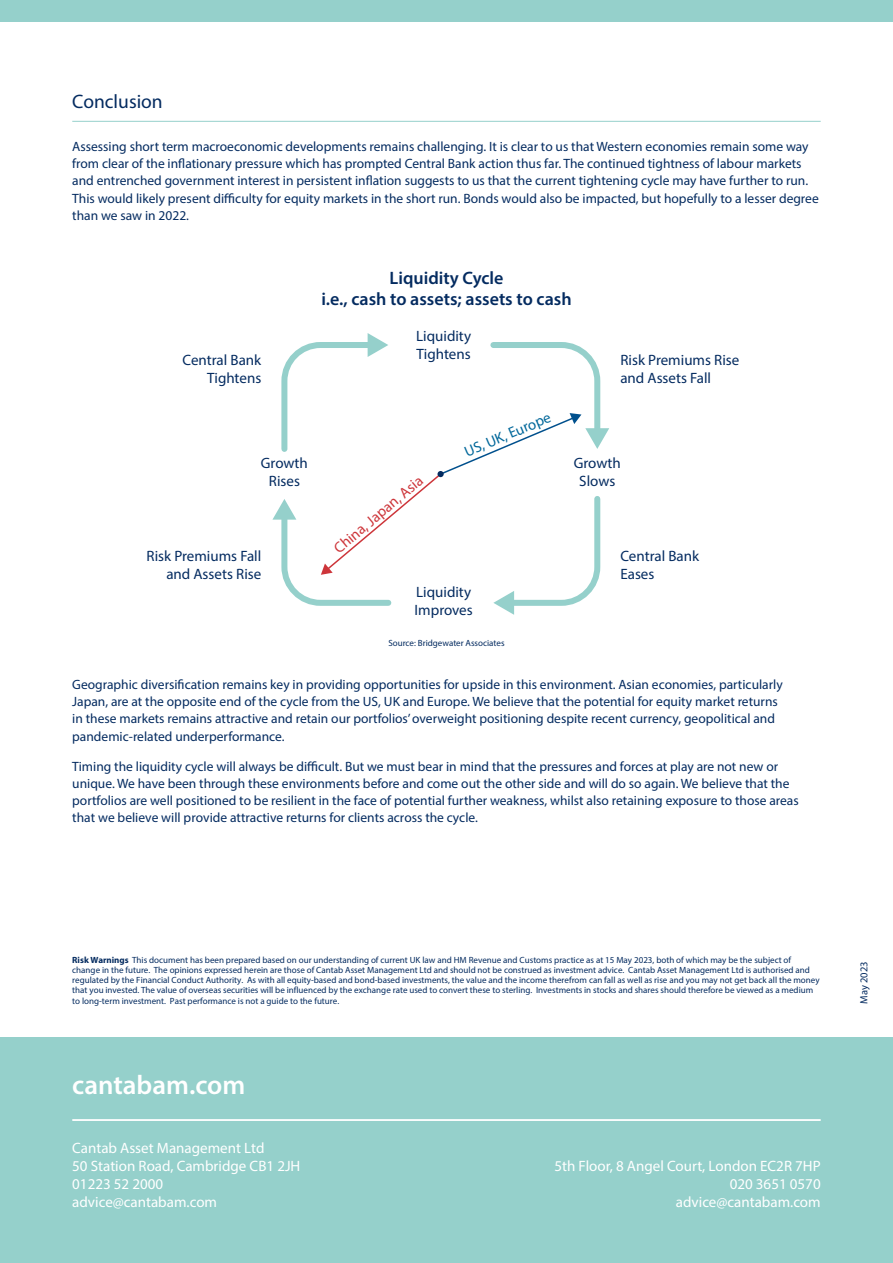
<style>
.page{position:relative;width:893px;height:1263px;background:#fff}
.page>*{position:absolute;margin:0;border:0;box-sizing:border-box;transform-origin:0 0}
.t1{font:600 27px "Myriad Pro";color:#fff}
.t2{font:19.5px "Myriad Pro";color:#042b60}
.t3{font:600 18px/21px "Myriad Pro";color:#042b60;text-align:center}
.t4{font:15px/18px "Myriad Pro";color:#042b60}
.t5{font:15px/18px "Myriad Pro";color:#fff}
.t6{font:15px "Myriad Pro";color:#cd353a}
.t7{font:15px "Myriad Pro";color:#00679a}
.t8{font:13.5px/17.2px "Myriad Pro";color:#042b60}
.t9{font:10.5px "Myriad Pro";color:#042b60}
.t10{font:9px/10.1px "Myriad Pro";color:#042b60}
.s1{font-weight:700}
</style>
<div class="page">
<div style="left:0;top:1037px;width:893px;height:226px;background:#95d0cb"></div>
<hr style="left:72px;top:1119px;width:749px;height:2px;background:#fff">
<div style="left:0;top:0;width:893px;height:21px;background:#95d0cb"></div>
<hr style="left:72px;top:121px;width:749px;height:1px;background:#95d0cb">
<svg style="left:272px;top:333px;width:337px;height:282px"></svg>
<div style="left:437px;top:471px;width:7px;height:6px;background:#042b60;border-radius:50%"></div>
<h2 class="t2" style="left:72px;top:90px;width:92px">Conclusion</h2>
<p class="t8" style="left:72px;top:138px;width:748px">Assessing short term macroeconomic developments remains challenging. It is clear to us that Western economies remain some way from clear of the inflationary pressure which has prompted Central Bank action thus far. The continued tightness of labour markets and entrenched government interest in persistent inflation suggests to us that the current tightening cycle may have further to run.<br>This would likely present difficulty for equity markets in the short run. Bonds would also be impacted, but hopefully to a lesser degree than we saw in 2022.</p>
<p class="t4" style="left:183px;top:350px;width:80px;text-align:right">Central Bank<br>Tightens</p>
<h3 class="t3" style="left:321px;top:267px;width:252px">Liquidity Cycle<br>i.e., cash to assets; assets to cash</h3>
<p class="t4" style="left:416px;top:327px;width:56px">Liquidity<br>Tightens</p>
<p class="t4" style="left:620px;top:350px;width:120px">Risk Premiums Rise and Assets Fall</p>
<p class="t7" style="left:462px;top:444px;width:94px;rotate:-23deg">US, UK, Europe</p>
<p class="t4" style="left:261px;top:454px;width:48px;text-align:center">Growth<br>Rises</p>
<p class="t4" style="left:574px;top:454px;width:48px;text-align:center">Growth<br>Slows</p>
<p class="t6" style="left:330px;top:543px;width:113px;rotate:-40deg">China, Japan, Asia</p>
<p class="t4" style="left:147px;top:546px;width:116px;text-align:right">Risk Premiums Fall and Assets Rise</p>
<p class="t4" style="left:620px;top:546px;width:80px">Central Bank<br>Eases</p>
<p class="t4" style="left:415px;top:582px;width:60px">Liquidity<br>Improves</p>
<p class="t10" style="left:388px;top:638px;width:118px">Source: Bridgewater Associates</p>
<p class="t8" style="left:72px;top:675px;width:712px">Geographic diversification remains key in providing opportunities for upside in this environment. Asian economies, particularly Japan, are at the opposite end of the cycle from the US, UK and Europe. We believe that the potential for equity market returns in these markets remains attractive and retain our portfolios’ overweight positioning despite recent currency, geopolitical and pandemic-related underperformance.</p>
<p class="t8" style="left:72px;top:757px;width:728px">Timing the liquidity cycle will always be difficult. But we must bear in mind that the pressures and forces at play are not new or unique. We have been through these environments before and come out the other side and will do so again. We believe that the portfolios are well positioned to be resilient in the face of potential further weakness, whilst also retaining exposure to those areas that we believe will provide attractive returns for clients across the cycle.</p>
<p class="t10" style="left:72px;top:955px;width:749px"><span class="s1">Risk Warnings</span> This document has been prepared based on our understanding of current UK law and HM Revenue and Customs practice as at 15 May 2023, both of which may be the subject of change in the future. The opinions expressed herein are those of Cantab Asset Management Ltd and should not be construed as investment advice. Cantab Asset Management Ltd is authorised and regulated by the Financial Conduct Authority. As with all equity-based and bond-based investments, the value and the income therefrom can fall as well as rise and you may not get back all the money that you invested. The value of overseas securities will be influenced by the exchange rate used to convert these to sterling. Investments in stocks and shares should therefore be viewed as a medium to long-term investment. Past performance is not a guide to the future.</p>
<h1 class="t1" style="left:72px;top:1067px;width:175px">cantabam.com</h1>
<p class="t5" style="left:72px;top:1139px;width:230px">Cantab Asset Management Ltd<br>50 Station Road, Cambridge CB1 2JH<br>01223 52 2000 advice@cantabam.com</p>
<p class="t5" style="left:554px;top:1157px;width:268px;text-align:right">5th Floor, 8 Angel Court, London EC2R 7HP<br>020 3651 0570<br>advice@cantabam.com</p>
<p class="t9" style="left:857px;top:1003px;width:44px;rotate:-90deg">May 2023</p>
</div>
